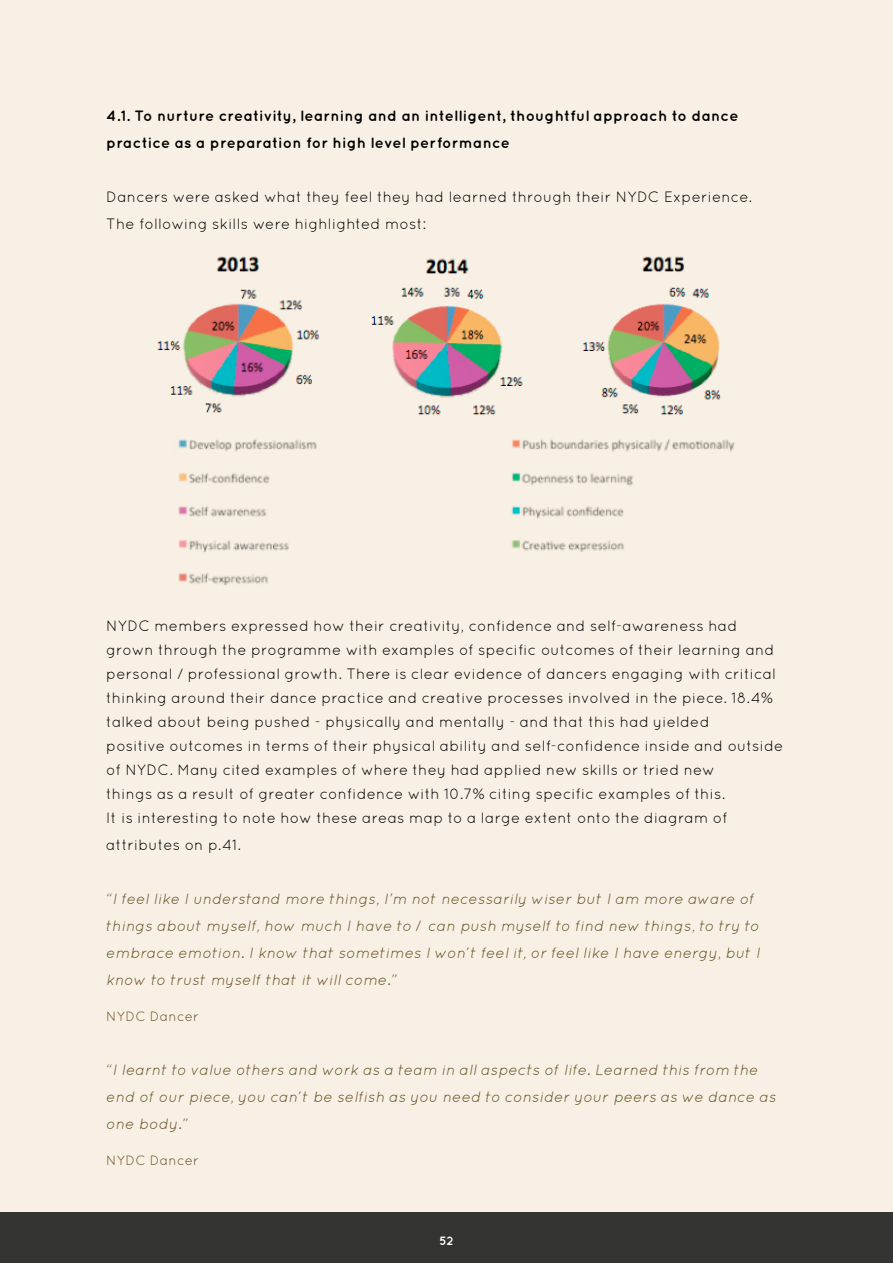
<style>
.page{position:relative;width:893px;height:1263px;background:#fff}
.page>*{position:absolute;margin:0;border:0;box-sizing:border-box;transform-origin:0 0}
.t1{font:15px/24px "Quicksand";letter-spacing:.01em;color:#000}
.t2{font:italic 15px/27px "Quicksand";letter-spacing:.01em;color:#665226}
.t3{font:700 15px/27px "Quicksand";letter-spacing:.015em;color:#000}
.t4{font:13.5px "Quicksand";letter-spacing:.02em;color:#665226}
.t5{font:700 12px "Quicksand";color:#fff}
</style>
<div class="page">
<div style="left:0;top:1212px;width:893px;height:51px;background:#343433"></div>
<div style="left:0;top:0;width:893px;height:1212px;background:#f8f0e4"></div>
<img style="left:157px;top:256px;width:578px;height:330px">
<p class="t3" style="left:106px;top:101px;width:634px">4.1. To nurture creativity, learning and an intelligent, thoughtful approach to dance practice as a preparation for high level performance</p>
<p class="t1" style="left:106px;top:183px;width:647px;line-height:27px">Dancers were asked what they feel they had learned through their NYDC Experience.<br>The following skills were highlighted most:</p>
<p class="t1" style="left:106px;top:613px;width:679px">NYDC members expressed how their creativity, confidence and self-awareness had grown through the programme with examples of specific outcomes of their learning and personal / professional growth. There is clear evidence of dancers engaging with critical thinking around their dance practice and creative processes involved in the piece. 18.4% talked about being pushed - physically and mentally - and that this had yielded<br>positive outcomes in terms of their physical ability and self-confidence inside and outside of NYDC. Many cited examples of where they had applied new skills or tried new<br>things as a result of greater confidence with 10.7% citing specific examples of this.<br>It is interesting to note how these areas map to a large extent onto the diagram of</p>
<p class="t1" style="left:106px;top:832px;width:136px">attributes on p.41.</p>
<p class="t2" style="left:106px;top:885px;width:656px">“I feel like I understand more things, I’m not necessarily wiser but I am more aware of things about myself, how much I have to / can push myself to find new things, to try to embrace emotion. I know that sometimes I won’t feel it, or feel like I have energy, but I know to trust myself that it will come.”</p>
<p class="t4" style="left:106px;top:1008px;width:94px">NYDC Dancer</p>
<p class="t2" style="left:106px;top:1056px;width:671px">“I learnt to value others and work as a team in all aspects of life. Learned this from the end of our piece, you can’t be selfish as you need to consider your peers as we dance as one body.”</p>
<p class="t4" style="left:106px;top:1152px;width:94px">NYDC Dancer</p>
<p class="t5" style="left:439px;top:1233px;width:16px">52</p>
</div>
